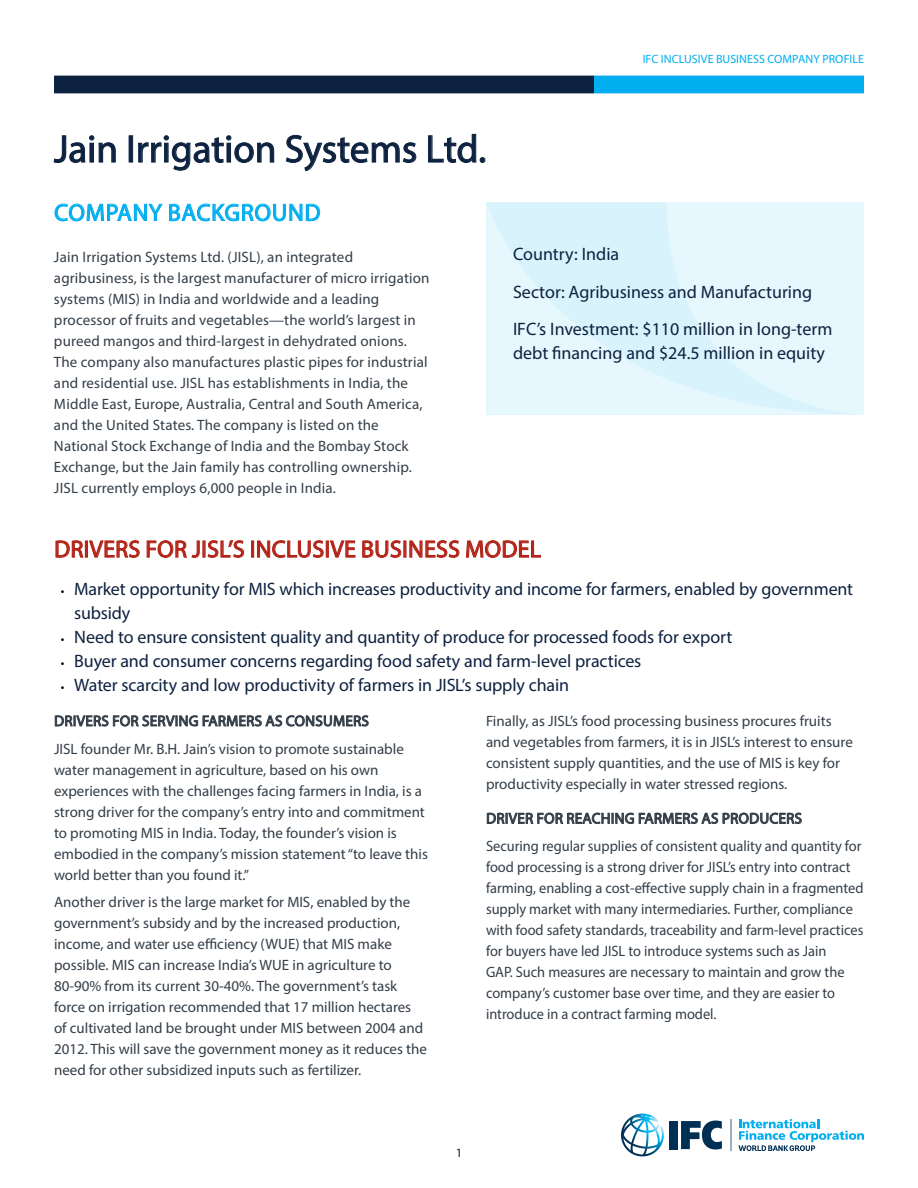
<style>
.page{position:relative;width:918px;height:1188px;background:#fff}
.page>*{position:absolute;margin:0;border:0;box-sizing:border-box;transform-origin:0 0}
.t1{font:39px "Myriad Pro";color:#0d2240}
.t2{font:24px "Myriad Pro";letter-spacing:.01em;color:#b32317}
.t3{font:24px "Myriad Pro";letter-spacing:.01em;color:#00aeef}
.t4{font:18px/37.5px "Myriad Pro";letter-spacing:-.005em;color:#0d2240}
.t5{font:15px/21px "Myriad Pro";color:#333e48}
.t6{font:15px/21px "Myriad Pro";color:#333e48;scale:.96 1}
.t7{font:12.75px "Myriad Pro";color:#0d2240}
.t8{font:12px "Myriad Pro";letter-spacing:.005em;color:#00aeef}
.s1{font-size:12.75px;color:#000}
</style>
<div class="page">
<div style="left:54px;top:76px;width:540px;height:17px;background:#0d2240"></div>
<div style="left:669px;top:1121px;width:9px;height:28px;background:#002f54"></div>
<svg style="left:681px;top:1121px;width:41px;height:29px"></svg>
<svg style="left:738px;top:1119px;width:126px;height:32px"></svg>
<hr style="left:731px;top:1119px;width:1px;height:32px;background:#002f54">
<svg style="left:621px;top:1114px;width:43px;height:42px"></svg>
<div style="left:594px;top:76px;width:270px;height:17px;background:#00aeef"></div>
<svg style="left:486px;top:202px;width:378px;height:213px;background:#e1f5fd"></svg>
<svg style="left:54px;top:136px;width:62px;height:27px"></svg>
<div style="left:129px;top:136px;width:4px;height:26px;border:1px solid #0d2240"></div>
<svg style="left:138px;top:136px;width:136px;height:35px"></svg>
<svg style="left:286px;top:135px;width:130px;height:36px"></svg>
<svg style="left:428px;top:134px;width:57px;height:29px"></svg>
<svg style="left:55px;top:204px;width:107px;height:17px"></svg>
<svg style="left:169px;top:204px;width:151px;height:17px"></svg>
<svg style="left:56px;top:541px;width:27px;height:17px"></svg>
<div style="left:85px;top:541px;width:3px;height:16px;border:1px solid #b32317"></div>
<svg style="left:89px;top:540px;width:51px;height:18px"></svg>
<svg style="left:147px;top:540px;width:97px;height:18px"></svg>
<div style="left:251px;top:541px;width:3px;height:16px;border:1px solid #b32317"></div>
<svg style="left:257px;top:540px;width:66px;height:18px"></svg>
<div style="left:326px;top:541px;width:3px;height:16px;border:1px solid #b32317"></div>
<svg style="left:330px;top:541px;width:25px;height:17px"></svg>
<svg style="left:362px;top:540px;width:97px;height:18px"></svg>
<svg style="left:466px;top:540px;width:75px;height:18px"></svg>
<svg style="left:55px;top:715px;width:314px;height:12px"></svg>
<svg style="left:487px;top:812px;width:315px;height:13px"></svg>
<h1 class="t1" style="left:54px;top:125px;width:434px">Jain Irrigation Systems Ltd.</h1>
<h2 class="t3" style="left:54px;top:198px;width:79px">Com pany</h2>
<h2 class="t3" style="left:168px;top:198px;width:74px">bac kground</h2>
<p class="t5" style="left:54px;top:246px;width:377px">Jain Irrigation Systems Ltd. (JISL), an integrated agribusiness, is the largest manufacturer of micro irrigation systems (MIS) in India and worldwide and a leading processor of fruits and vegetables—the world’s largest in pureed mangos and third-largest in dehydrated onions.<br>The company also manufactures plastic pipes for industrial and residential use. JISL has establishments in India, the Middle East, Europe, Australia, Central and South America, and the United States. The company is listed on the National Stock Exchange of India and the Bombay Stock Exchange, but the Jain family has controlling ownership.<br>JISL currently employs 6,000 people in India.</p>
<p class="t8" style="left:643px;top:52px;width:223px">IFC INCLUSIVE BUSINESS COMPANY PROFILE</p>
<p class="t4" style="left:513px;top:235px;width:321px">Country: India<br>Sector: Agribusiness and Manufacturing<br>IFC’s Investment: $110 million in long-term</p>
<p class="t4" style="left:513px;top:334px;width:314px">debt financing and $24.5 million in equity</p>
<h2 class="t2" style="left:54px;top:534px;width:62px">Drivers</h2>
<h2 class="t2" style="left:145px;top:534px;width:124px">For jisl’S Inclusi</h2>
<h2 class="t2" style="left:330px;top:534px;width:44px">ve Business</h2>
<h2 class="t2" style="left:465px;top:534px;width:35px">Model</h2>
<p class="t4" style="left:74px;top:576px;width:780px;line-height:24px;text-indent:-14px"><span class="s1">•</span> Market opportunity for MIS which increases productivity and income for farmers, enabled by government subsidy</p>
<p class="t4" style="left:61px;top:618px;width:673px"><span class="s1">•</span> Need to ensure consistent quality and quantity of produce for processed foods for export</p>
<p class="t4" style="left:61px;top:642px;width:582px"><span class="s1">•</span> Buyer and consumer concerns regarding food safety and farm-level practices</p>
<p class="t4" style="left:61px;top:666px;width:510px"><span class="s1">•</span> Water scarcity and low productivity of farmers in JISL’s supply chain</p>
<p class="t5" style="left:54px;top:710px;width:40px">Drivers</p>
<p class="t5" style="left:112px;top:710px;width:10px">for</p>
<p class="t5" style="left:142px;top:710px;width:41px">serving</p>
<p class="t5" style="left:202px;top:710px;width:10px">farmers</p>
<p class="t5" style="left:486px;top:710px;width:368px">Finally, as JISL’s food processing business procures fruits and vegetables from farmers, it is in JISL’s interest to ensure consistent supply quantities, and the use of MIS is key for productivity especially in water stressed regions.</p>
<p class="t5" style="left:486px;top:808px;width:60px">Driver for</p>
<p class="t5" style="left:566px;top:808px;width:10px">reaching</p>
<p class="t5" style="left:638px;top:808px;width:10px">farmers</p>
<p class="t5" style="left:54px;top:707px;width:351px;line-height:27.8px;text-indent:212px">as consumers<br>JISL founder Mr. B.H. Jain’s vision to promote sustainable</p>
<p class="t5" style="left:54px;top:759px;width:375px">water management in agriculture, based on his own experiences with the challenges facing farmers in India, is a strong driver for the company’s entry into and commitment to promoting MIS in India. Today, the founder’s vision is embodied in the company’s mission statement “to leave this world better than you found it.”</p>
<p class="t5" style="left:54px;top:892px;width:375px">Another driver is the large market for MIS, enabled by the government’s subsidy and by the increased production, income, and water use efficiency (WUE) that MIS make possible. MIS can increase India’s WUE in agriculture to 80-90% from its current 30-40%. The government’s task force on irrigation recommended that 17 million hectares of cultivated land be brought under MIS between 2004 and 2012. This will save the government money as it reduces the need for other subsidized inputs such as fertilizer.</p>
<p class="t5" style="left:486px;top:804px;width:377px;line-height:27.8px;text-indent:216px">as producers<br>Securing regular supplies of consistent quality and quantity for</p>
<p class="t6" style="left:486px;top:856px;width:395px">food processing is a strong driver for JISL’s entry into contract farming, enabling a cost-effective supply chain in a fragmented supply market with many intermediaries. Further, compliance with food safety standards, traceability and farm-level practices for buyers have led JISL to introduce systems such as Jain<br>GAP. Such measures are necessary to maintain and grow the company’s customer base over time, and they are easier to introduce in a contract farming model.</p>
<p class="t7" style="left:456px;top:1145px;width:8px">1</p>
</div>
